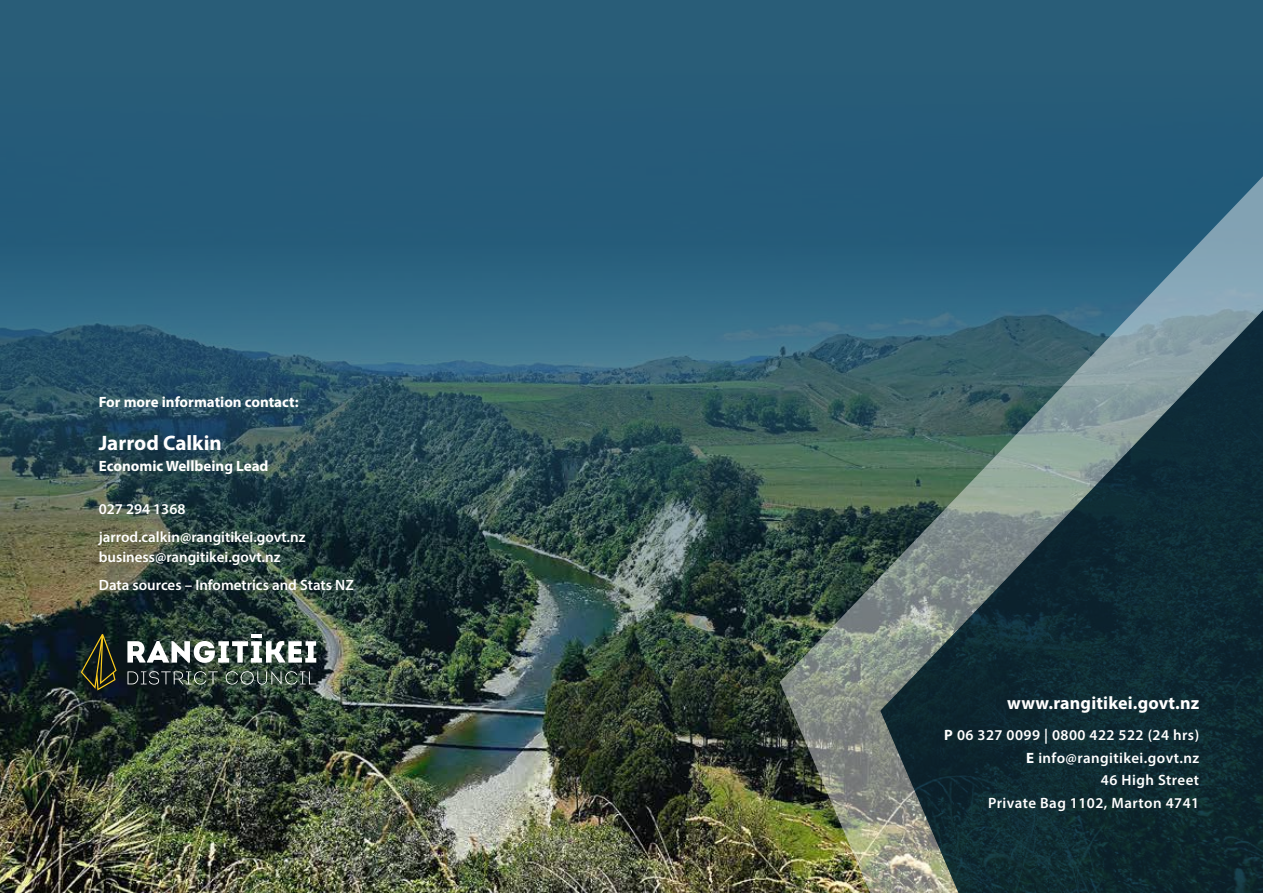
<style>
.page{position:relative;width:1263px;height:893px;background:#fff}
.page>*{position:absolute;margin:0;border:0;box-sizing:border-box;transform-origin:0 0}
.t1{font:700 21px "Myriad Pro";color:#fff}
.t2{font:700 18px "Myriad Pro";letter-spacing:.01em;color:#fff}
.t3{font:600 15px/28px "Myriad Pro";color:#fff}
.t4{font:600 15px/22.5px "Myriad Pro";letter-spacing:.03em;color:#fff;text-align:right}
.t5{font:700 15px "Myriad Pro";color:#fff}
.s1{font-weight:700}
</style>
<div class="page">
<img style="left:0;top:0;width:1263px;height:893px">
<img style="left:780px;top:162px;width:483px;height:731px">
<svg style="left:878px;top:206px;width:385px;height:687px;background:#345159"></svg>
<svg style="left:127px;top:640px;width:189px;height:23px"></svg>
<svg style="left:128px;top:671px;width:90px;height:14px"></svg>
<svg style="left:226px;top:671px;width:90px;height:14px"></svg>
<svg style="left:81px;top:634px;width:36px;height:56px;background:#30341c"></svg>
<hr style="left:251px;top:634px;width:11px;height:4px;background:#fff">
<p class="t5" style="left:99px;top:392px;width:201px">For more information contact:</p>
<h1 class="t1" style="left:99px;top:429px;width:125px">Jarrod Calkin</h1>
<p class="t5" style="left:99px;top:456px;width:171px">Economic Wellbeing Lead</p>
<p class="t3" style="left:99px;top:495px;width:208px">027 294 1368 jarrod.calkin@rangitikei.govt.nz</p>
<p class="t3" style="left:99px;top:542px;width:257px">business@rangitikei.govt.nz<br>Data sources – Infometrics and Stats NZ</p>
<p class="t2" style="left:1007px;top:692px;width:194px">www.rangitikei.govt.nz</p>
<p class="t4" style="left:944px;top:724px;width:256px"><span class="s1">P</span> 06 327 0099 | 0800 422 522 (24 hrs)<br><span class="s1">E</span> info@rangitikei.govt.nz<br>46 High Street<br>Private Bag 1102, Marton 4741</p>
</div>
